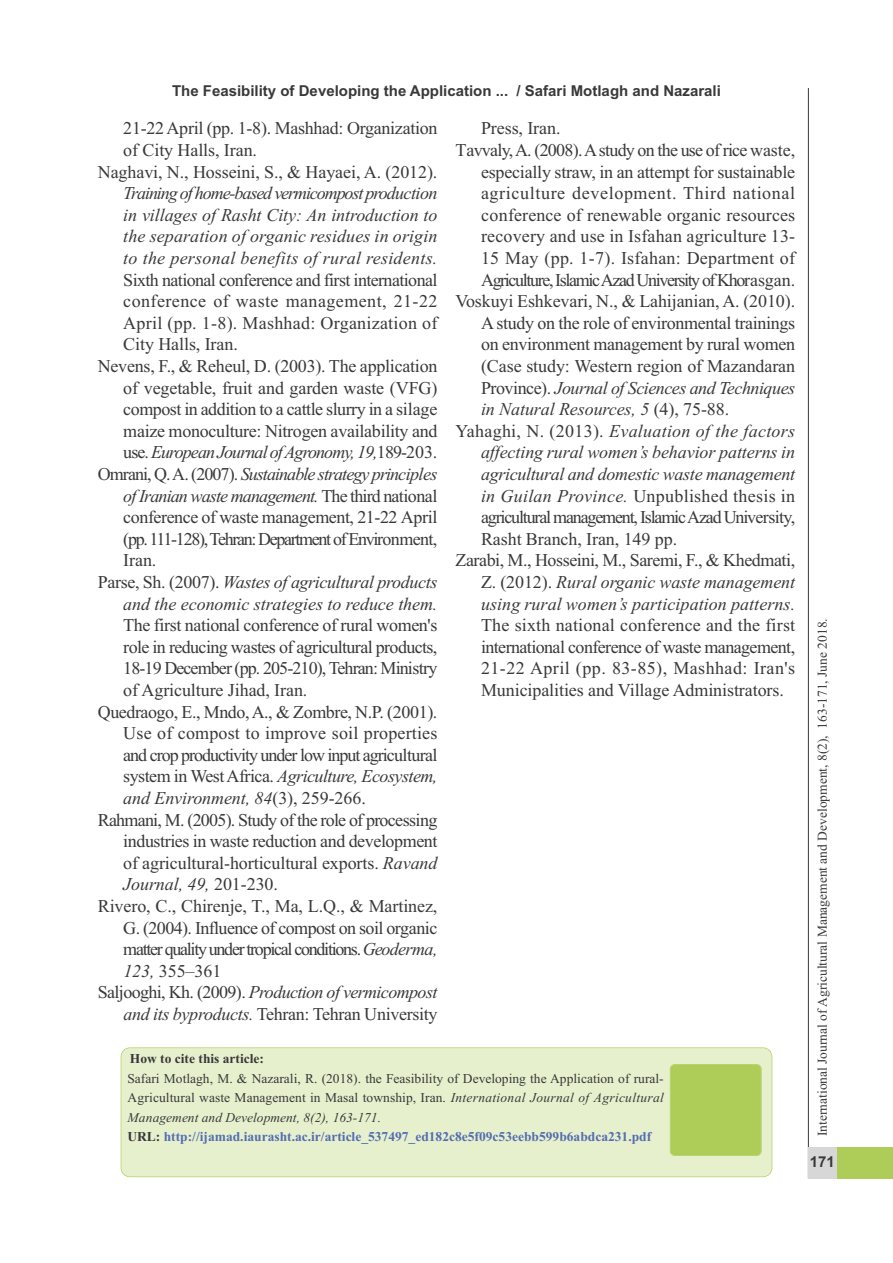
<style>
.page{position:relative;width:893px;height:1263px;background:#fff}
.page>*{position:absolute;margin:0;border:0;box-sizing:border-box;transform-origin:0 0}
.t1{font:18px/21.6px "Times New Roman";letter-spacing:-.015em;color:#39383a;text-align:justify}
.t2{font:italic 18px/21.6px "Times New Roman";letter-spacing:-.005em;color:#39383a;text-align:justify}
.t3{font:18px "Times New Roman";letter-spacing:-.035em;color:#39383a}
.t4{font:18px "Times New Roman";letter-spacing:.015em;color:#39383a}
.t5{font:18px "Times New Roman";letter-spacing:-.075em;color:#39383a}
.t6{font:italic 18px "Times New Roman";letter-spacing:-.05em;color:#39383a}
.t7{font:18px "Times New Roman";letter-spacing:-.04em;color:#39383a}
.t8{font:18px "Times New Roman";letter-spacing:.01em;color:#39383a}
.t9{font:18px "Times New Roman";letter-spacing:-.07em;color:#39383a}
.t10{font:18px "Times New Roman";letter-spacing:-.065em;color:#39383a}
.t11{font:18px "Times New Roman";letter-spacing:-.055em;color:#39383a}
.t12{font:italic 18px "Times New Roman";letter-spacing:-.035em;color:#39383a}
.t13{font:italic 18px "Times New Roman";letter-spacing:-.045em;color:#39383a}
.t14{font:18px "Times New Roman";letter-spacing:-.05em;color:#39383a}
.t15{font:italic 18px "Times New Roman";letter-spacing:-.03em;color:#39383a}
.t16{font:italic 18px "Times New Roman";letter-spacing:-.025em;color:#39383a}
.t17{font:italic 18px "Times New Roman";letter-spacing:.015em;color:#39383a}
.t18{font:18px "Times New Roman";letter-spacing:.005em;color:#39383a}
.t19{font:18px "Times New Roman";letter-spacing:.035em;color:#39383a}
.t20{font:18px "Times New Roman";letter-spacing:.025em;color:#39383a}
.t21{font:700 15px "Arial";color:#39383a}
.t22{font:13.5px/19.5px "Times New Roman";color:#39383a}
.t23{font:700 13.5px "Times New Roman";color:#39383a}
.s1{font-style:normal}
.s2{font-style:italic}
.s3{font-weight:700}
.s4{font-weight:700;color:#536db1}
</style>
<div class="page">
<div style="left:808px;top:1147px;width:85px;height:32px;background:#adcd58"></div>
<hr style="left:808px;top:88px;width:1px;height:1090px;background:#39383a">
<div style="left:808px;top:1147px;width:29px;height:32px;background:#d7d7d7"></div>
<div style="left:121px;top:1048px;width:651px;height:128px;background:#e7f0cd;border-radius:9px"></div>
<div style="left:121px;top:1047px;width:651px;height:130px;border:2px solid #adcd58;border-radius:9px"></div>
<div style="left:671px;top:1065px;width:90px;height:90px;background:#adcd58;border-radius:4px"></div>
<div style="left:670px;top:1064px;width:92px;height:92px;border:2px solid #adcd58;border-radius:5px"></div>
<p class="t21" style="left:172px;top:82px;width:550px">The Feasibility of Developing the Application ... / Safari Motlagh and Nazarali</p>
<p class="t1" style="left:123px;top:117px;width:316px">21-22April (pp. 1-8). Mashhad: Organization</p>
<p class="t1" style="left:123px;top:139px;width:135px">of City Halls, Iran.</p>
<p class="t1" style="left:98px;top:160px;width:341px">Naghavi, N., Hosseini, S., &amp; Hayaei, A. (2012).</p>
<p class="t2" style="left:123px;top:182px;width:316px">Training ofhome-based vermicompostproduction in villages of Rasht City: An introduction to the separation of organic residues in origin to the personal benefits of rural residents.</p>
<p class="t3" style="left:123px;top:269px;width:316px">Sixth national conference and first international</p>
<p class="t20" style="left:123px;top:290px;width:316px">conference of waste management, 21-22</p>
<p class="t4" style="left:123px;top:312px;width:316px">April (pp. 1-8). Mashhad: Organization of</p>
<p class="t1" style="left:123px;top:333px;width:116px">City Halls, Iran.</p>
<p class="t1" style="left:98px;top:355px;width:341px">Nevens, F., &amp; Reheul, D. (2003). The application</p>
<p class="t1" style="left:123px;top:376px;width:316px">of vegetable, fruit and garden waste (VFG)</p>
<p class="t1" style="left:123px;top:398px;width:316px">compost in addition to a cattle slurry in a silage</p>
<p class="t1" style="left:123px;top:420px;width:316px">maize monoculture: Nitrogen availability and</p>
<p class="t6" style="left:123px;top:442px;width:316px"><span class="s1">use.</span> European Journal ofAgronomy, 19,<span class="s1">189-203.</span></p>
<p class="t6" style="left:98px;top:463px;width:341px"><span class="s1">Omrani, Q.A. (2007).</span> Sustainable strategy principles</p>
<p class="t13" style="left:123px;top:485px;width:316px">ofIranian waste management. <span class="s1">The third national</span></p>
<p class="t1" style="left:123px;top:506px;width:316px">conference of waste management, 21-22 April</p>
<p class="t5" style="left:123px;top:528px;width:316px">(pp. 111-128),Tehran: Department ofEnvironment,</p>
<p class="t1" style="left:123px;top:549px;width:35px">Iran.</p>
<p class="t2" style="left:98px;top:571px;width:341px"><span class="s1">Parse, Sh. (2007).</span> Wastes of agricultural products</p>
<p class="t2" style="left:123px;top:592px;width:316px">and the economic strategies to reduce them.</p>
<p class="t1" style="left:123px;top:614px;width:316px">The first national conference of rural women's</p>
<p class="t3" style="left:123px;top:636px;width:316px">role in reducing wastes of agricultural products,</p>
<p class="t14" style="left:123px;top:658px;width:316px">18-19 December (pp. 205-210), Tehran: Ministry</p>
<p class="t1" style="left:123px;top:679px;width:186px">of Agriculture Jihad, Iran.</p>
<p class="t1" style="left:98px;top:700px;width:341px">Quedraogo, E., Mndo,A., &amp; Zombre, N.P. (2001).</p>
<p class="t8" style="left:123px;top:722px;width:316px">Use of compost to improve soil properties</p>
<p class="t11" style="left:123px;top:744px;width:316px">and crop productivity under low input agricultural</p>
<p class="t15" style="left:123px;top:766px;width:316px"><span class="s1">system in WestAfrica.</span> Agriculture, Ecosystem,</p>
<p class="t2" style="left:123px;top:787px;width:244px">and Environment, 84<span class="s1">(3), 259-266.</span></p>
<p class="t7" style="left:98px;top:809px;width:341px">Rahmani, M. (2005). Study of the role of processing</p>
<p class="t1" style="left:123px;top:830px;width:316px">industries in waste reduction and development</p>
<p class="t1" style="left:123px;top:852px;width:316px">of agricultural-horticultural exports. <span class="s2">Ravand</span></p>
<p class="t2" style="left:123px;top:873px;width:156px">Journal, 49, <span class="s1">201-230.</span></p>
<p class="t1" style="left:98px;top:895px;width:341px">Rivero, C., Chirenje, T., Ma, L.Q., &amp; Martinez,</p>
<p class="t3" style="left:123px;top:917px;width:316px">G. (2004). Influence of compost on soil organic</p>
<p class="t9" style="left:123px;top:938px;width:316px">matter quality under tropical conditions. <span class="s2">Geoderma,</span></p>
<p class="t1" style="left:123px;top:960px;width:100px"><span class="s2">123,</span> 355–361</p>
<p class="t12" style="left:98px;top:982px;width:341px"><span class="s1">Saljooghi, Kh. (2009).</span> Production of vermicompost</p>
<p class="t1" style="left:123px;top:1003px;width:316px"><span class="s2">and its byproducts.</span> Tehran: Tehran University</p>
<p class="t1" style="left:481px;top:117px;width:81px">Press, Iran.</p>
<p class="t7" style="left:455px;top:139px;width:341px">Tavvaly,A. (2008).Astudy on the use ofrice waste,</p>
<p class="t1" style="left:481px;top:160px;width:316px">especially straw, in an attempt for sustainable</p>
<p class="t19" style="left:481px;top:182px;width:316px">agriculture development. Third national</p>
<p class="t18" style="left:481px;top:204px;width:316px">conference of renewable organic resources</p>
<p class="t8" style="left:481px;top:226px;width:316px">recovery and use in Isfahan agriculture 13-</p>
<p class="t4" style="left:481px;top:247px;width:316px">15 May (pp. 1-7). Isfahan: Department of</p>
<p class="t5" style="left:481px;top:269px;width:316px">Agriculture, IslamicAzad University of Khorasgan.</p>
<p class="t1" style="left:455px;top:290px;width:341px">Voskuyi Eshkevari, N., &amp; Lahijanian, A. (2010).</p>
<p class="t1" style="left:481px;top:312px;width:316px">Astudy on the role of environmental trainings</p>
<p class="t1" style="left:481px;top:333px;width:316px">on environment management by rural women</p>
<p class="t1" style="left:481px;top:355px;width:316px">(Case study: Western region of Mazandaran</p>
<p class="t16" style="left:481px;top:377px;width:316px"><span class="s1">Province).</span> Journal of Sciences and Techniques</p>
<p class="t2" style="left:481px;top:398px;width:250px">in Natural Resources, 5 <span class="s1">(4), 75-88.</span></p>
<p class="t17" style="left:455px;top:420px;width:341px"><span class="s1">Yahaghi, N. (2013).</span> Evaluation of the factors</p>
<p class="t2" style="left:481px;top:441px;width:316px">affecting rural women’s behavior patterns in</p>
<p class="t2" style="left:481px;top:463px;width:316px">agricultural and domestic waste management</p>
<p class="t4" style="left:481px;top:485px;width:316px"><span class="s2">in Guilan Province.</span> Unpublished thesis in</p>
<p class="t10" style="left:481px;top:506px;width:316px">agricultural management, IslamicAzad University,</p>
<p class="t1" style="left:481px;top:528px;width:198px">Rasht Branch, Iran, 149 pp.</p>
<p class="t1" style="left:455px;top:549px;width:341px">Zarabi, M., Hosseini, M., Saremi, F., &amp; Khedmati,</p>
<p class="t2" style="left:481px;top:571px;width:316px"><span class="s1">Z. (2012).</span> Rural organic waste management</p>
<p class="t2" style="left:481px;top:592px;width:316px">using rural women’s participation patterns.</p>
<p class="t1" style="left:481px;top:614px;width:316px">The sixth national conference and the first international conference of waste management, 21-22 April (pp. 83-85), Mashhad: Iran's Municipalities and Village Administrators.</p>
<p class="t23" style="left:130px;top:1051px;width:136px">How to cite this article:</p>
<p class="t22" style="left:127px;top:1068px;width:538px">Safari Motlagh, M. &amp; Nazarali, R. (2018). the Feasibility of Developing the Application of rural-Agricultural waste Management in Masal township, Iran. <span class="s2">International Journal of Agricultural Management and Development, 8(2), 163-171.<br></span><span class="s3">urL:</span> <span class="s4">http://ijamad.iaurasht.ac.ir/article_537497_ed182c8e5f09c53eebb599b6abdca231.pdf</span></p>
<p class="t22" style="left:812px;top:1136px;width:519px;rotate:-90deg">International Journal ofAgricultural Management and Development, 8(2), 163-171, June 2018.</p>
<p class="t21" style="left:810px;top:1153px;width:27px">171</p>
</div>
